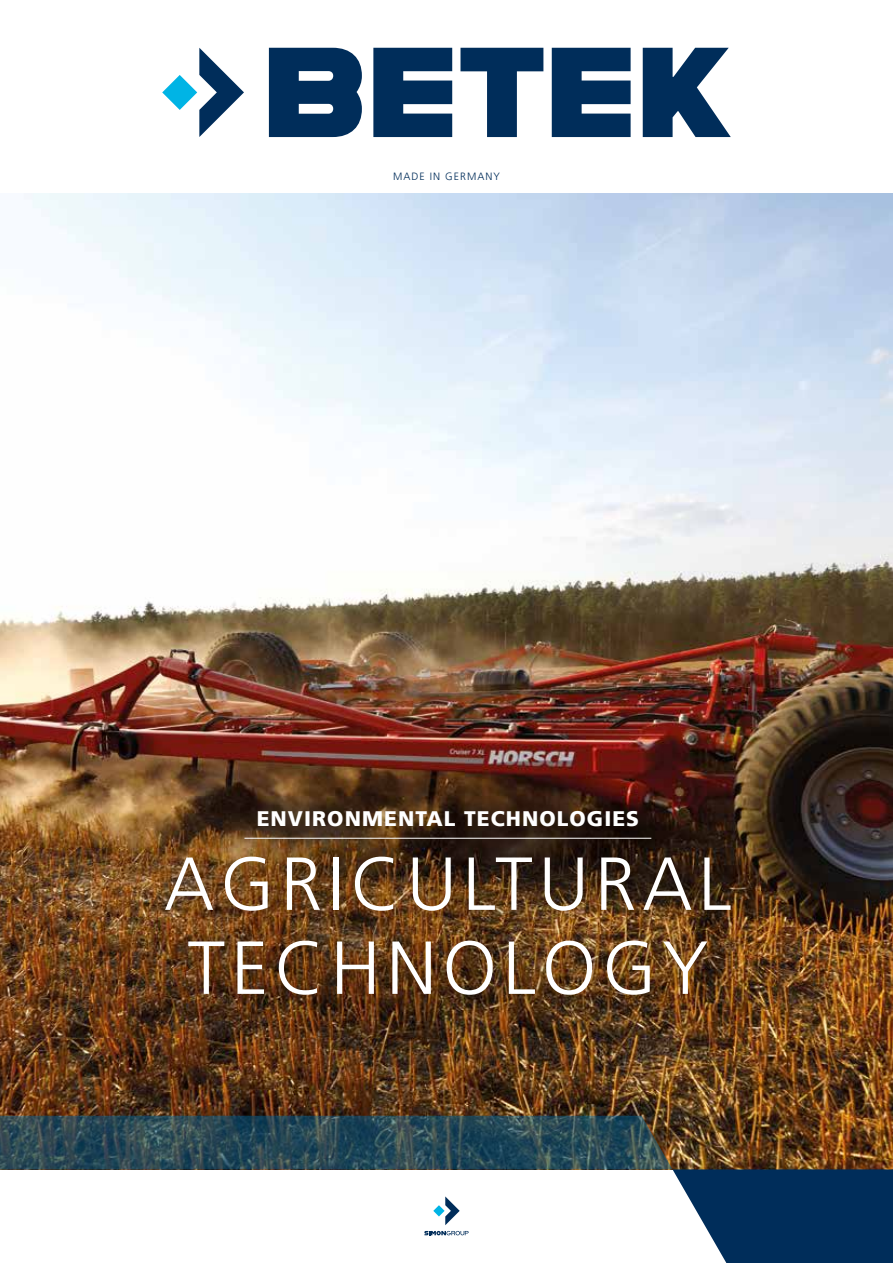
<style>
.page{position:relative;width:893px;height:1263px;background:#fff}
.page>*{position:absolute;margin:0;border:0;box-sizing:border-box;transform-origin:0 0}
.t1{font:300 75px/84px "Frutiger LT Pro";letter-spacing:.08em;color:#fff;text-align:center}
.t2{font:900 21px "Frutiger LT Pro";letter-spacing:.05em;color:#fff}
.t3{font:300 10.5px "Frutiger LT Pro";letter-spacing:.1em;color:#002d5a}
</style>
<div class="page">
<img style="left:0;top:193px;width:893px;height:923px">
<div style="left:149px;top:792px;width:608px;height:231px;background:#000;opacity:.75"></div>
<hr style="left:244px;top:838px;width:407px;height:1px;background:#fff">
<svg style="left:0;top:1116px;width:893px;height:147px"></svg>
<svg style="left:162px;top:48px;width:82px;height:89px"></svg>
<svg style="left:269px;top:48px;width:93px;height:89px;background:#1f466e"></svg>
<svg style="left:373px;top:48px;width:79px;height:89px;background:#224970"></svg>
<svg style="left:460px;top:48px;width:83px;height:89px"></svg>
<svg style="left:552px;top:48px;width:79px;height:89px;background:#224970"></svg>
<svg style="left:643px;top:48px;width:88px;height:89px"></svg>
<p class="t3" style="left:393px;top:170px;width:108px">MADE IN GERMANY</p>
<p class="t2" style="left:257px;top:806px;width:384px">ENVIRONMENTAL TECHNOLOGIES</p>
<h1 class="t1" style="left:164px;top:842px;width:569px">AGRICULTURAL<br>TECHNOLOGY</h1>
</div>
